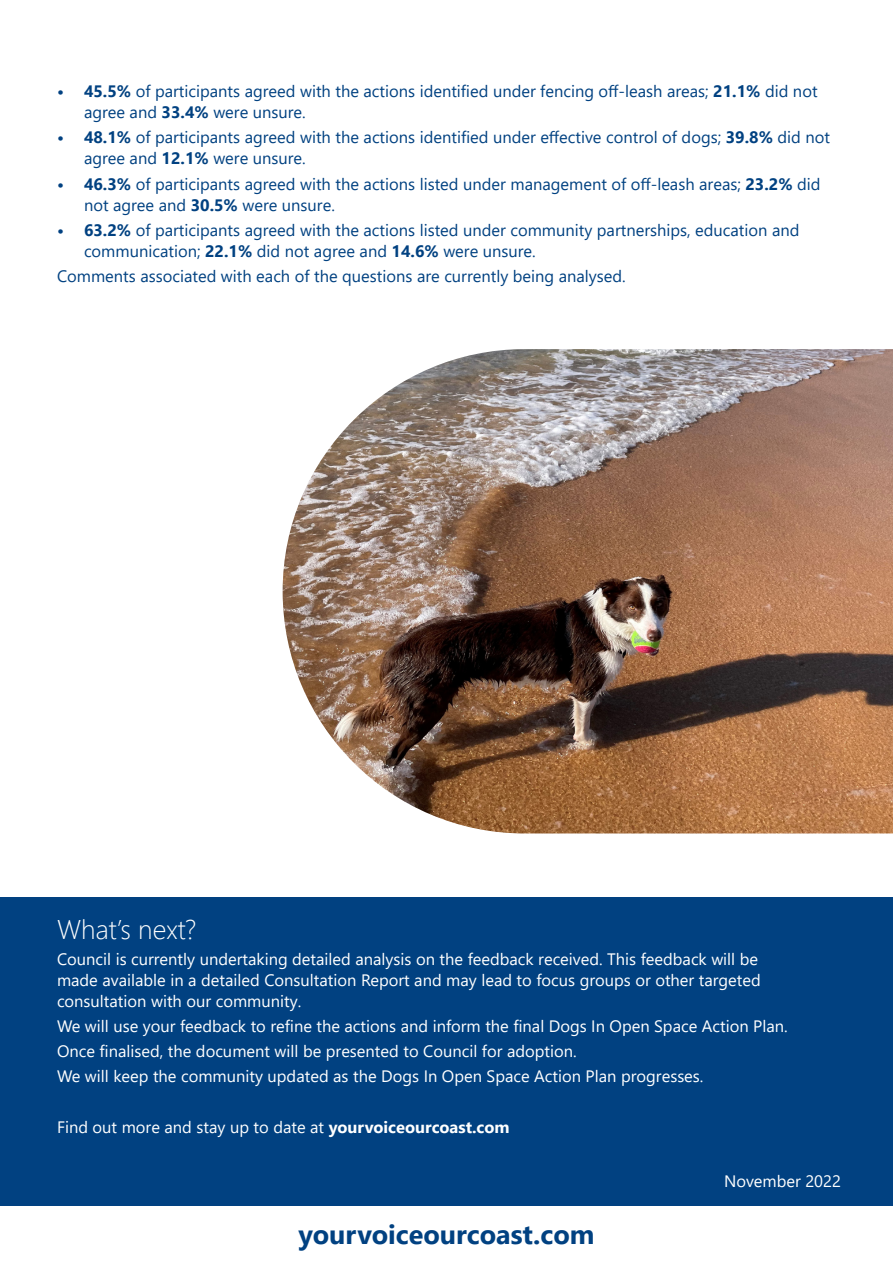
<style>
.page{position:relative;width:893px;height:1263px;background:#fff}
.page>*{position:absolute;margin:0;border:0;box-sizing:border-box;transform-origin:0 0}
.t1{font:700 27px "Segoe UI";color:#014181}
.Pa0{font:300 27px "Segoe UI";color:#fff}
.Pa0-2{font:16.5px/21px "Segoe UI";color:#014181}
.Pa0-3{font:16.5px/21px "Segoe UI";color:#fff}
.Paragraph{font:16.5px "Segoe UI";color:#fff}
.s1{font-weight:700}
</style>
<div class="page">
<div style="left:0;top:897px;width:893px;height:308px;background:#014181"></div>
<img style="left:283px;top:349px;width:610px;height:484px">
<p class="Pa0-2" style="left:84px;top:79px;width:735px;text-indent:-27px"><span class="s1">• 45.5%</span> of participants agreed with the actions identified under fencing off-leash areas; <span class="s1">21.1%</span> did not agree and <span class="s1">33.4%</span> were unsure.</p>
<p class="Pa0-2" style="left:84px;top:125px;width:748px;text-indent:-27px"><span class="s1">• 48.1%</span> of participants agreed with the actions identified under effective control of dogs; <span class="s1">39.8%</span> did not agree and <span class="s1">12.1%</span> were unsure.</p>
<p class="Pa0-2" style="left:84px;top:172px;width:738px;text-indent:-27px"><span class="s1">• 46.3%</span> of participants agreed with the actions listed under management of off-leash areas; <span class="s1">23.2%</span> did not agree and <span class="s1">30.5%</span> were unsure.</p>
<p class="Pa0-2" style="left:84px;top:218px;width:717px;text-indent:-27px"><span class="s1">• 63.2%</span> of participants agreed with the actions listed under community partnerships, education and communication; <span class="s1">22.1%</span> did not agree and <span class="s1">14.6%</span> were unsure.</p>
<p class="Pa0-2" style="left:57px;top:264px;width:570px">Comments associated with each of the questions are currently being analysed.</p>
<p class="Pa0" style="left:57px;top:904px;width:141px">What’s next?</p>
<p class="Pa0-3" style="left:57px;top:947px;width:705px">Council is currently undertaking detailed analysis on the feedback received. This feedback will be made available in a detailed Consultation Report and may lead to focus groups or other targeted consultation with our community.</p>
<p class="Pa0-3" style="left:57px;top:1014px;width:732px">We will use your feedback to refine the actions and inform the final Dogs In Open Space Action Plan.</p>
<p class="Pa0-3" style="left:57px;top:1039px;width:521px">Once finalised, the document will be presented to Council for adoption.</p>
<p class="Pa0-3" style="left:57px;top:1064px;width:648px">We will keep the community updated as the Dogs In Open Space Action Plan progresses.</p>
<p class="Pa0-3" style="left:57px;top:1115px;width:454px">Find out more and stay up to date at <span class="s1">yourvoiceourcoast.com</span></p>
<p class="t1" style="left:298px;top:1208px;width:298px">yourvoiceourcoast.com</p>
<p class="Paragraph" style="left:724px;top:1165px;width:118px">November 2022</p>
</div>
